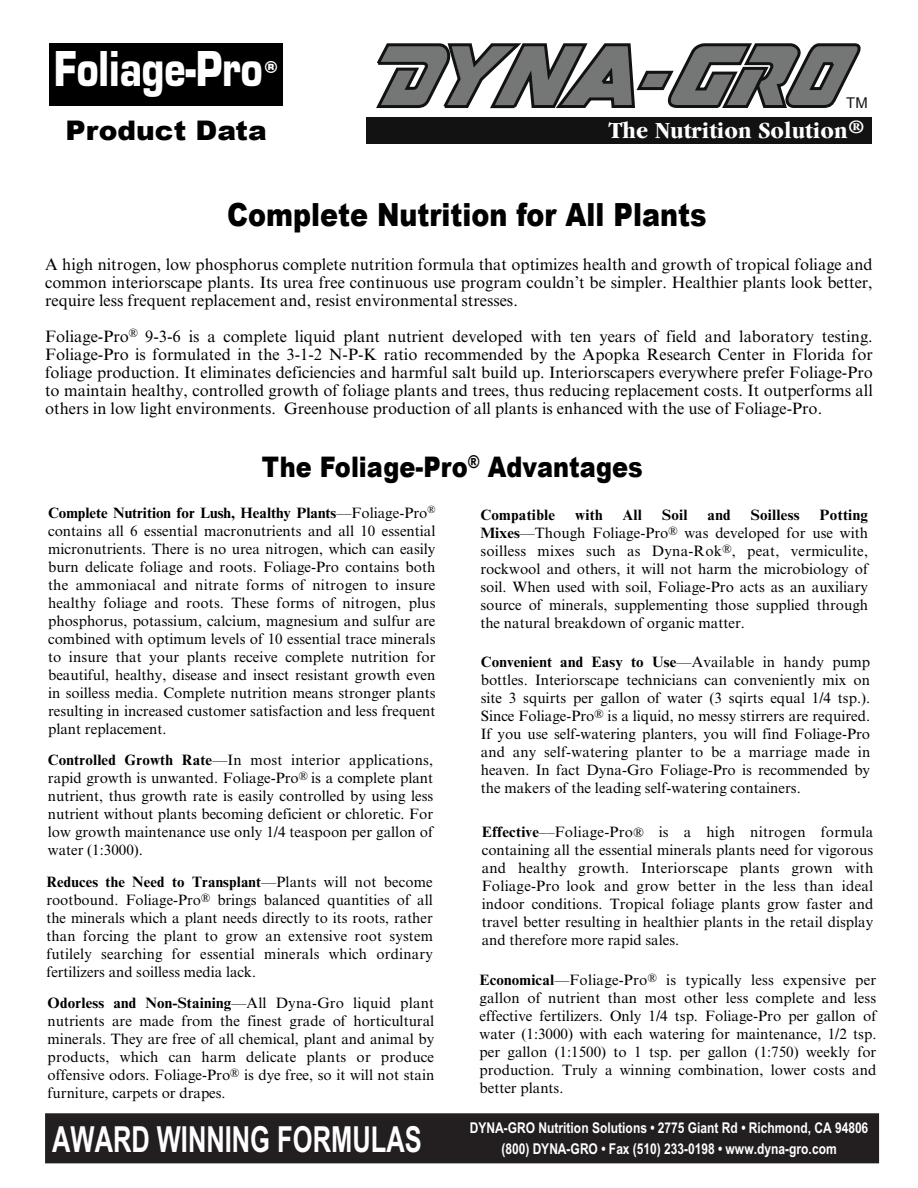
<style>
.page{position:relative;width:918px;height:1188px;background:#fff}
.page>*{position:absolute;margin:0;border:0;box-sizing:border-box;transform-origin:0 0}
.t1{font:900 52.5px "Eurostile EF";color:#fff;scale:.79 1}
.t2{font:700 35.85px "Arial Narrow";color:#fff;scale:.87 1}
.t3{font:900 31.8px "Arial";color:#000;scale:.85 1}
.t4{font:900 28.35px "Arial";color:#000;scale:.85 1}
.t5{font:900 27px "Arial";color:#000;scale:1.04 1}
.t6{font:700 condensed 24px "Garamond";color:#fff;scale:1.13 1}
.t7{font:16.5px/18px "Times NRMT";color:#000;text-align:justify}
.t8{font:15px/18px "Times NRMT";color:#000;text-align:justify}
.t9{font:700 15px "Times NRMT";letter-spacing:.02em;color:#000}
.t10{font:700 14.85px/21px "Arial Narrow";color:#fff;text-align:center}
.t11{font:14.85px "Arial";color:#121212}
.s1{font-size:27px}
.s2{font-weight:700}
.s3{font-size:13.5px}
</style>
<div class="page">
<div style="left:49px;top:43px;width:234px;height:63px;background:#000"></div>
<div style="left:366px;top:117px;width:506px;height:26px;background:#121212"></div>
<svg style="left:376px;top:44px;width:485px;height:65px"></svg>
<div style="left:45px;top:1113px;width:834px;height:50px;background:#231f20;border:2px solid #231f20"></div>
<h1 class="t1" style="left:54px;top:40px;width:287px">Foliage-Pro<span class="s1">®</span></h1>
<h3 class="t5" style="left:66px;top:111px;width:195px">Product Data</h3>
<p class="t11" style="left:846px;top:93px;width:23px">TM</p>
<h3 class="t6" style="left:609px;top:117px;width:228px">The Nutrition Solution<sup>®</sup></h3>
<h3 class="t3" style="left:227px;top:191px;width:566px">Complete Nutrition for All Plants</h3>
<p class="t7" style="left:45px;top:255px;width:829px">A high nitrogen, low phosphorus complete nutrition formula that optimizes health and growth of tropical foliage and common interiorscape plants. Its urea free continuous use program couldn’t be simpler. Healthier plants look better, require less frequent replacement and, resist environmental stresses.</p>
<p class="t7" style="left:45px;top:327px;width:829px">Foliage-Pro<sup>®</sup> 9-3-6 is a complete liquid plant nutrient developed with ten years of field and laboratory testing.<br>Foliage-Pro is formulated in the 3-1-2 N-P-K ratio recommended by the Apopka Research Center in Florida for foliage production. It eliminates deficiencies and harmful salt build up. Interiorscapers everywhere prefer Foliage-Pro to maintain healthy, controlled growth of foliage plants and trees, thus reducing replacement costs. It outperforms all others in low light environments. Greenhouse production of all plants is enhanced with the use of Foliage-Pro.</p>
<h3 class="t4" style="left:262px;top:446px;width:450px">The Foliage-Pro<sup>®</sup> Advantages</h3>
<p class="t8" style="left:48px;top:503px;width:389px"><span class="s2">Complete Nutrition for Lush, Healthy Plants</span>—Foliage-Pro<sup>® </sup>contains all 6 essential macronutrients and all 10 essential micronutrients. There is no urea nitrogen, which can easily burn delicate foliage and roots. Foliage-Pro contains both the ammoniacal and nitrate forms of nitrogen to insure healthy foliage and roots. These forms of nitrogen, plus phosphorus, potassium, calcium, magnesium and sulfur are combined with optimum levels of 10 essential trace minerals to insure that your plants receive complete nutrition for beautiful, healthy, disease and insect resistant growth even in soilless media. Complete nutrition means stronger plants resulting in increased customer satisfaction and less frequent plant replacement.</p>
<p class="t8" style="left:48px;top:750px;width:387px"><span class="s2">Controlled Growth Rate</span>—In most interior applications, rapid growth is unwanted. Foliage-Pro<sup>®</sup> is a complete plant nutrient, thus growth rate is easily controlled by using less nutrient without plants becoming deficient or chloretic. For low growth maintenance use only 1/4 teaspoon per gallon of water (1:3000).</p>
<p class="t8" style="left:46px;top:873px;width:388px"><span class="s2">Reduces the Need to Transplant</span>—Plants will not become rootbound. Foliage-Pro<sup>®</sup> brings balanced quantities of all the minerals which a plant needs directly to its roots, rather than forcing the plant to grow an extensive root system futilely searching for essential minerals which ordinary fertilizers and soilless media lack.</p>
<p class="t8" style="left:48px;top:993px;width:388px"><span class="s2">Odorless and Non-Staining</span>—All Dyna-Gro liquid plant nutrients are made from the finest grade of horticultural minerals. They are free of all chemical, plant and animal by products, which can harm delicate plants or produce offensive odors. Foliage-Pro<sup>®</sup> is dye free, so it will not stain furniture, carpets or drapes.</p>
<p class="t8" style="left:480px;top:506px;width:389px;text-indent:339px"><span class="s2">Potting Mixes</span>—Though Foliage-Pro<sup>®</sup> was developed for use with soilless mixes such as Dyna-Rok<sup>®</sup>, peat, vermiculite, rockwool and others, it will not harm the microbiology of soil. When used with soil, Foliage-Pro acts as an auxiliary source of minerals, supplementing those supplied through the natural breakdown of organic matter.</p>
<p class="t9" style="left:480px;top:505px;width:76px">Compatible</p>
<p class="t9" style="left:575px;top:505px;width:29px">with</p>
<p class="t9" style="left:623px;top:505px;width:21px">All</p>
<p class="t9" style="left:662px;top:505px;width:27px">Soil</p>
<p class="t9" style="left:708px;top:505px;width:25px">and</p>
<p class="t9" style="left:751px;top:505px;width:50px">Soilless</p>
<p class="t8" style="left:481px;top:653px;width:391px"><span class="s2">Convenient and Easy to Use</span>—Available in handy pump bottles. Interiorscape technicians can conveniently mix on site 3 squirts per gallon of water (3 sqirts equal 1/4 tsp.).<br>Since Foliage-Pro<sup>®</sup> is a liquid, no messy stirrers are required.<br>If you use self-watering planters, you will find Foliage-Pro and any self-watering planter to be a marriage made in heaven. In fact Dyna-Gro Foliage-Pro is recommended by the makers of the leading self-watering containers.</p>
<p class="t8" style="left:482px;top:822px;width:393px"><span class="s2">Effective</span>––Foliage-Pro<span class="s3">®</span> is a high nitrogen formula containing all the essential minerals plants need for vigorous and healthy growth. Interiorscape plants grown with Foliage-Pro look and grow better in the less than ideal indoor conditions. Tropical foliage plants grow faster and travel better resulting in healthier plants in the retail display and therefore more rapid sales.</p>
<p class="t8" style="left:480px;top:971px;width:398px"><span class="s2">Economical</span>—Foliage-Pro<sup>®</sup> is typically less expensive per gallon of nutrient than most other less complete and less effective fertilizers. Only 1/4 tsp. Foliage-Pro per gallon of water (1:3000) with each watering for maintenance, 1/2 tsp. per gallon (1:1500) to 1 tsp. per gallon (1:750) weekly for production. Truly a winning combination, lower costs and better plants.</p>
<h2 class="t2" style="left:52px;top:1118px;width:426px">AWARD WINNING FORMULAS</h2>
<p class="t10" style="left:470px;top:1117px;width:400px">DYNA-GRO Nutrition Solutions • 2775 Giant Rd • Richmond, CA 94806 (800) DYNA-GRO • Fax (510) 233-0198 • www.dyna-gro.com</p>
</div>
